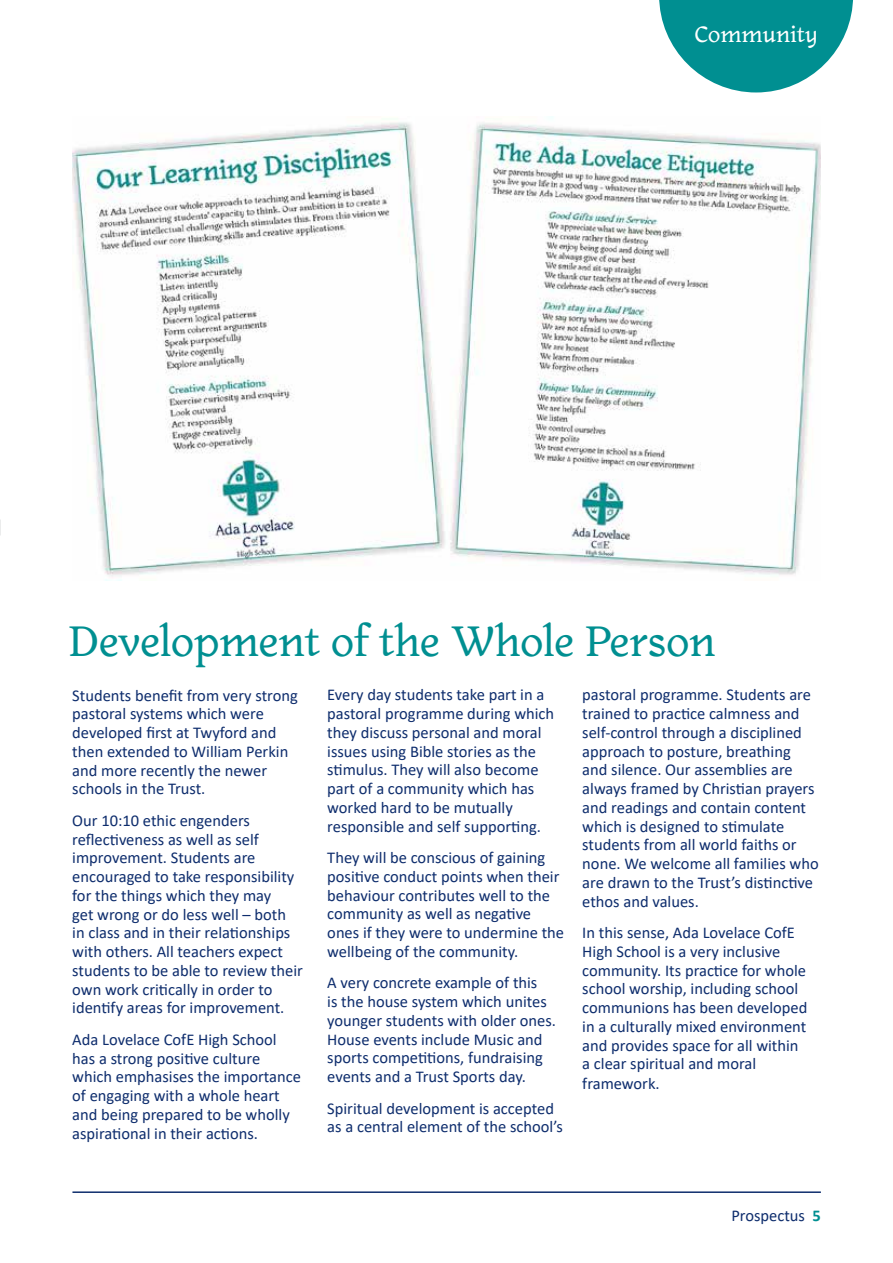
<style>
.page{position:relative;width:893px;height:1263px;background:#fff}
.page>*{position:absolute;margin:0;border:0;box-sizing:border-box;transform-origin:0 0}
.t1{font:45px "FS Olivia";color:#008f91}
.t2{font:24px "FS Olivia";color:#fff}
.t3{font:16.5px/18.8px "Calibri";color:#0e2d6d}
.s1{font-weight:700;color:#008f91}
</style>
<div class="page">
<svg style="left:659px;top:0;width:194px;height:92px"></svg>
<hr style="left:72px;top:1191px;width:749px;height:2px;background:#0e2d6d">
<img style="left:72px;top:116px;width:749px;height:464px">
<h2 class="t2" style="left:694px;top:15px;width:125px">Community</h2>
<h1 class="t1" style="left:69px;top:604px;width:648px">Development of the Whole Person</h1>
<p class="t3" style="left:72px;top:685px;width:227px">Students benefit from very strong pastoral systems which were developed first at Twyford and then extended to William Perkin and more recently the newer schools in the Trust.</p>
<p class="t3" style="left:72px;top:810px;width:232px">Our 10:10 ethic engenders reflectiveness as well as self improvement. Students are encouraged to take responsibility for the things which they may<br>get wrong or do less well – both<br>in class and in their relationships with others. All teachers expect students to be able to review their own work critically in order to identify areas for improvement.</p>
<p class="t3" style="left:72px;top:1029px;width:230px">Ada Lovelace CofE High School has a strong positive culture which emphasises the importance of engaging with a whole heart and being prepared to be wholly aspirational in their actions.</p>
<p class="t3" style="left:327px;top:685px;width:228px">Every day students take part in a pastoral programme during which they discuss personal and moral issues using Bible stories as the stimulus. They will also become part of a community which has worked hard to be mutually responsible and self supporting.</p>
<p class="t3" style="left:327px;top:848px;width:238px">They will be conscious of gaining positive conduct points when their behaviour contributes well to the community as well as negative ones if they were to undermine the wellbeing of the community.</p>
<p class="t3" style="left:327px;top:973px;width:230px">A very concrete example of this<br>is the house system which unites younger students with older ones.<br>House events include Music and sports competitions, fundraising events and a Trust Sports day.</p>
<p class="t3" style="left:327px;top:1098px;width:237px">Spiritual development is accepted as a central element of the school’s</p>
<p class="t3" style="left:582px;top:685px;width:238px">pastoral programme. Students are trained to practice calmness and self-control through a disciplined approach to posture, breathing and silence. Our assemblies are always framed by Christian prayers and readings and contain content which is designed to stimulate students from all world faiths or none. We welcome all families who are drawn to the Trust’s distinctive ethos and values.</p>
<p class="t3" style="left:582px;top:923px;width:227px">In this sense, Ada Lovelace CofE<br>High School is a very inclusive community. Its practice for whole school worship, including school communions has been developed in a culturally mixed environment and provides space for all within a clear spiritual and moral framework.</p>
<p class="t3" style="left:731px;top:1205px;width:91px">Prospectus <span class="s1">5</span></p>
</div>
